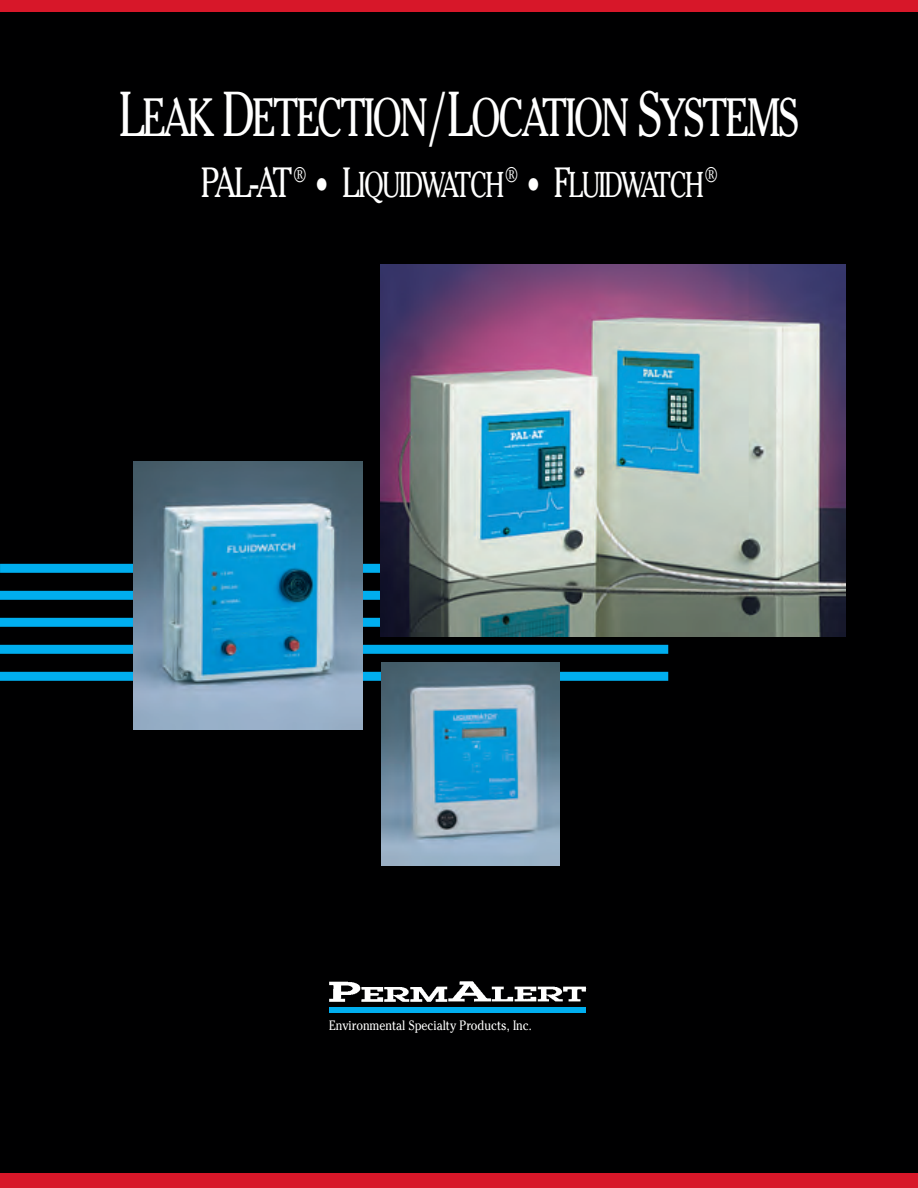
<style>
.page{position:relative;width:918px;height:1188px;background:#fff}
.page>*{position:absolute;margin:0;border:0;box-sizing:border-box;transform-origin:0 0}
.t1{font:53.55px "Cheltenham";letter-spacing:-.06em;color:#fff;scale:.75 1}
.t2{font:35.7px "Cheltenham";letter-spacing:-.06em;color:#fff;scale:.75 1}
.t3{font:13.5px "Cheltenham";color:#fff;scale:.85 1}
.s1{font-size:63px}
.s2{font-size:42px}
.s3{font-size:36px}
</style>
<div class="page">
<div style="left:0;top:0;width:918px;height:1187px;background:#000001"></div>
<div style="left:0;top:0;width:918px;height:12px;background:#d71729"></div>
<div style="left:0;top:1173px;width:918px;height:15px;background:#d71729"></div>
<img style="left:329px;top:981px;width:258px;height:21px">
<div style="left:329px;top:1007px;width:257px;height:6px;background:#00aeef"></div>
<div style="left:0;top:564px;width:668px;height:9px;background:#00aeef"></div>
<div style="left:0;top:591px;width:668px;height:9px;background:#00aeef"></div>
<div style="left:0;top:618px;width:668px;height:9px;background:#00aeef"></div>
<div style="left:0;top:645px;width:668px;height:9px;background:#00aeef"></div>
<div style="left:0;top:672px;width:668px;height:9px;background:#00aeef"></div>
<img style="left:134px;top:462px;width:228px;height:268px">
<img style="left:381px;top:663px;width:179px;height:203px">
<img style="left:381px;top:264px;width:464px;height:372px">
<h1 class="t1" style="left:119px;top:86px;width:909px"><span class="s1">L</span>EAK <span class="s1">D</span>ETECTION<span class="s1">/L</span>OCATION <span class="s1">S</span>YSTEMS</h1>
<h2 class="t2" style="left:201px;top:164px;width:690px"><span class="s2">PAL-AT</span> <sup>®</sup> <span class="s3">•</span> <span class="s2">L</span>IQUIDWATCH <sup>®</sup> <span class="s3">•</span> <span class="s2">F</span>LUIDWATCH <sup>®</sup></h2>
<p class="t3" style="left:329px;top:1018px;width:240px">Environmental Specialty Products, Inc.</p>
</div>
